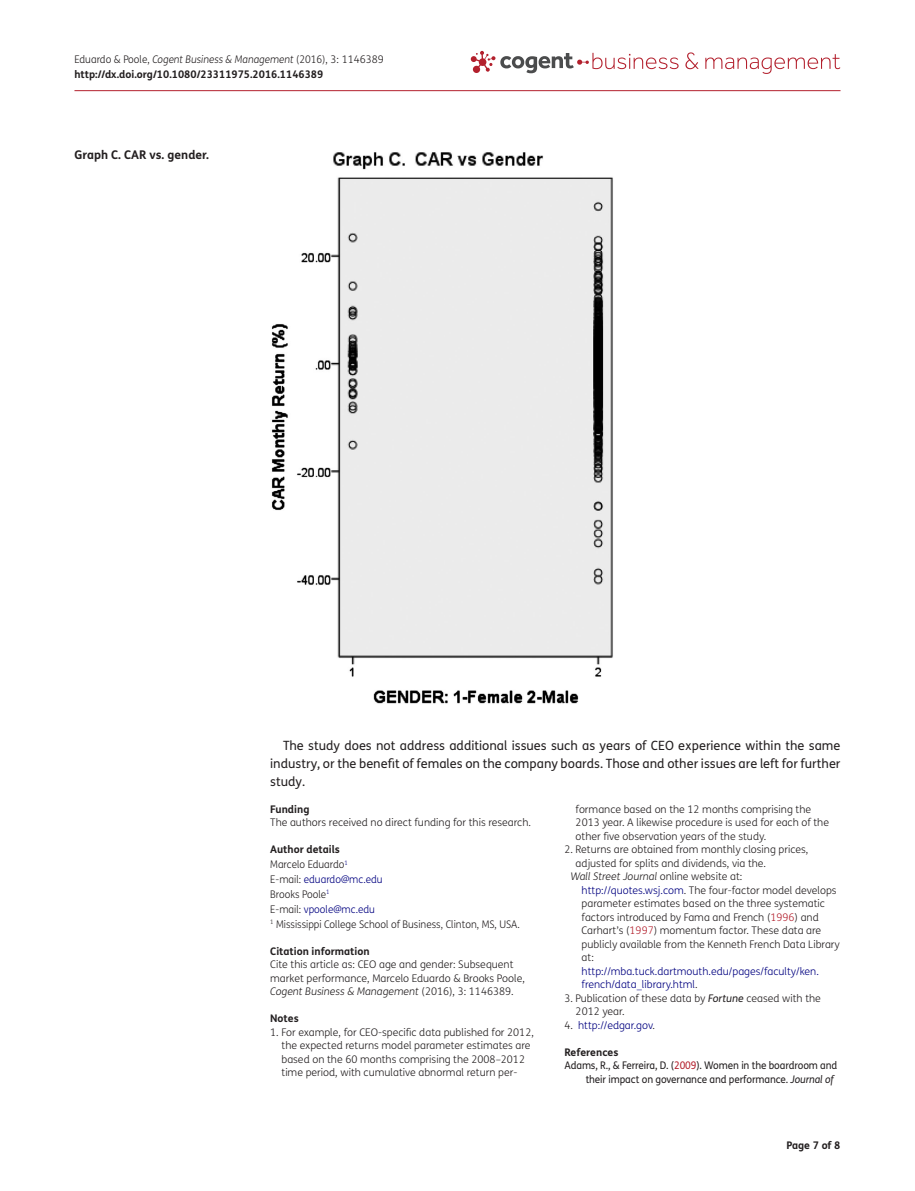
<style>
.page{position:relative;width:915px;height:1191px;background:#fff}
.page>*{position:absolute;margin:0;border:0;box-sizing:border-box;transform-origin:0 0}
.t1{font:12.75px/18px "FS Me Pro";color:#231f20;text-align:justify}
.t2{font:700 12px "FS Me Pro";color:#231f20}
.t3{font:300 10.5px/13.5px "FS Me Pro";color:#231f20}
.t4{font:700 10.5px/15px "FS Me Pro";color:#231f20}
.t5{font:300 10.5px/14.9px "FS Me Pro";color:#231f20;scale:.95 1}
.t6{font:10.5px "FS Me Pro";letter-spacing:-.01em;color:#231f20;scale:.95 1}
.t7{font:300 10.5px/13.5px "FS Me Pro";color:#000080}
.t8{font:italic 300 10.5px "FS Me Pro";color:#231f20}
.s1{font-weight:300}
.s2{font-weight:300;font-style:italic}
.s3{font-weight:700}
.s4{color:#000080}
.s5{font-style:italic}
.s6{font-style:normal}
.s7{color:#b3202d}
.s8{color:#231f20}
.s9{font-weight:400;font-style:italic}
</style>
<div class="page">
<svg style="left:685px;top:52px;width:13px;height:17px"></svg>
<svg style="left:705px;top:54px;width:135px;height:20px"></svg>
<svg style="left:470px;top:51px;width:208px;height:22px"></svg>
<hr style="left:74px;top:90px;width:766px;height:1px;background:#b3202d">
<img style="left:271px;top:152px;width:342px;height:552px">
<p class="t4" style="left:74px;top:51px;width:311px"><span class="s1">Eduardo &amp; Poole,</span> <span class="s2">Cogent Business &amp; Management</span> <span class="s1">(2016), 3: 1146389 </span>http://dx.doi.org/10.1080/23311975.2016.1146389</p>
<p class="t2" style="left:74px;top:146px;width:136px">Graph C. CAR vs. gender.</p>
<p class="t1" style="left:270px;top:736px;width:571px;text-indent:13px">The study does not address additional issues such as years of CEO experience within the same industry, or the benefit of females on the company boards. Those and other issues are left for further study.</p>
<p class="t4" style="left:270px;top:801px;width:41px">Funding</p>
<p class="t3" style="left:270px;top:815px;width:262px">The authors received no direct funding for this research.</p>
<p class="t5" style="left:270px;top:841px;width:264px"><span class="s3">Author details<br></span>Marcelo Eduardo<sup>1<br></sup>E-mail: <span class="s4">eduardo@mc.edu<br></span>Brooks Poole<sup>1<br></sup>E-mail: <span class="s4">vpoole@mc.edu<br></span><sup>1</sup> Mississippi College School of Business, Clinton, MS, USA.</p>
<p class="t4" style="left:270px;top:943px;width:101px">Citation information</p>
<p class="t3" style="left:270px;top:957px;width:256px">Cite this article as: CEO age and gender: Subsequent market performance, Marcelo Eduardo &amp; Brooks Poole,<br><span class="s5">Cogent Business &amp; Management</span> (2016), 3: 1146389.</p>
<p class="t4" style="left:270px;top:1010px;width:30px">Notes</p>
<p class="t3" style="left:281px;top:1025px;width:254px;text-indent:-11px">1. For example, for CEO-specific data published for 2012, the expected returns model parameter estimates are based on the 60 months comprising the 2008–2012 time period, with cumulative abnormal return per-</p>
<p class="t3" style="left:575px;top:802px;width:255px">formance based on the 12 months comprising the<br>2013 year. A likewise procedure is used for each of the other five observation years of the study.</p>
<p class="t3" style="left:564px;top:842px;width:245px">2. Returns are obtained from monthly closing prices,</p>
<p class="t3" style="left:575px;top:856px;width:192px">adjusted for splits and dividends, via the.</p>
<p class="t8" style="left:570px;top:869px;width:173px">Wall Street Journal <span class="s6">online website at:</span></p>
<p class="t3" style="left:581px;top:883px;width:256px"><span class="s4">http://quotes.wsj.com</span>. The four-factor model develops</p>
<p class="t3" style="left:581px;top:896px;width:245px">parameter estimates based on the three systematic</p>
<p class="t3" style="left:581px;top:910px;width:238px">factors introduced by Fama and French (<span class="s7">1996</span>) and</p>
<p class="t3" style="left:581px;top:923px;width:241px">Carhart’s (<span class="s7">1997</span>) momentum factor. These data are</p>
<p class="t3" style="left:581px;top:937px;width:260px">publicly available from the Kenneth French Data Library</p>
<p class="t3" style="left:581px;top:950px;width:14px">at:</p>
<p class="t7" style="left:581px;top:964px;width:239px">http://mba.tuck.dartmouth.edu/pages/faculty/ken. french/data_library.html<span class="s8">.</span></p>
<p class="t3" style="left:575px;top:991px;width:247px;text-indent:-11px">3. Publication of these data by <span class="s9">Fortune</span> ceased with the<br>2012 year.</p>
<p class="t7" style="left:564px;top:1018px;width:92px"><span class="s8">4.</span> http://edgar.gov<span class="s8">.</span></p>
<p class="t4" style="left:564px;top:1044px;width:56px">References</p>
<p class="t6" style="left:564px;top:1058px;width:289px">Adams, R., &amp; Ferreira, D. (<span class="s7">2009</span>). Women in the boardroom and</p>
<p class="t6" style="left:585px;top:1071px;width:262px">their impact on governance and performance. <span class="s5">Journal of</span></p>
<p class="t4" style="left:786px;top:1137px;width:56px">Page 7 of 8</p>
</div>
